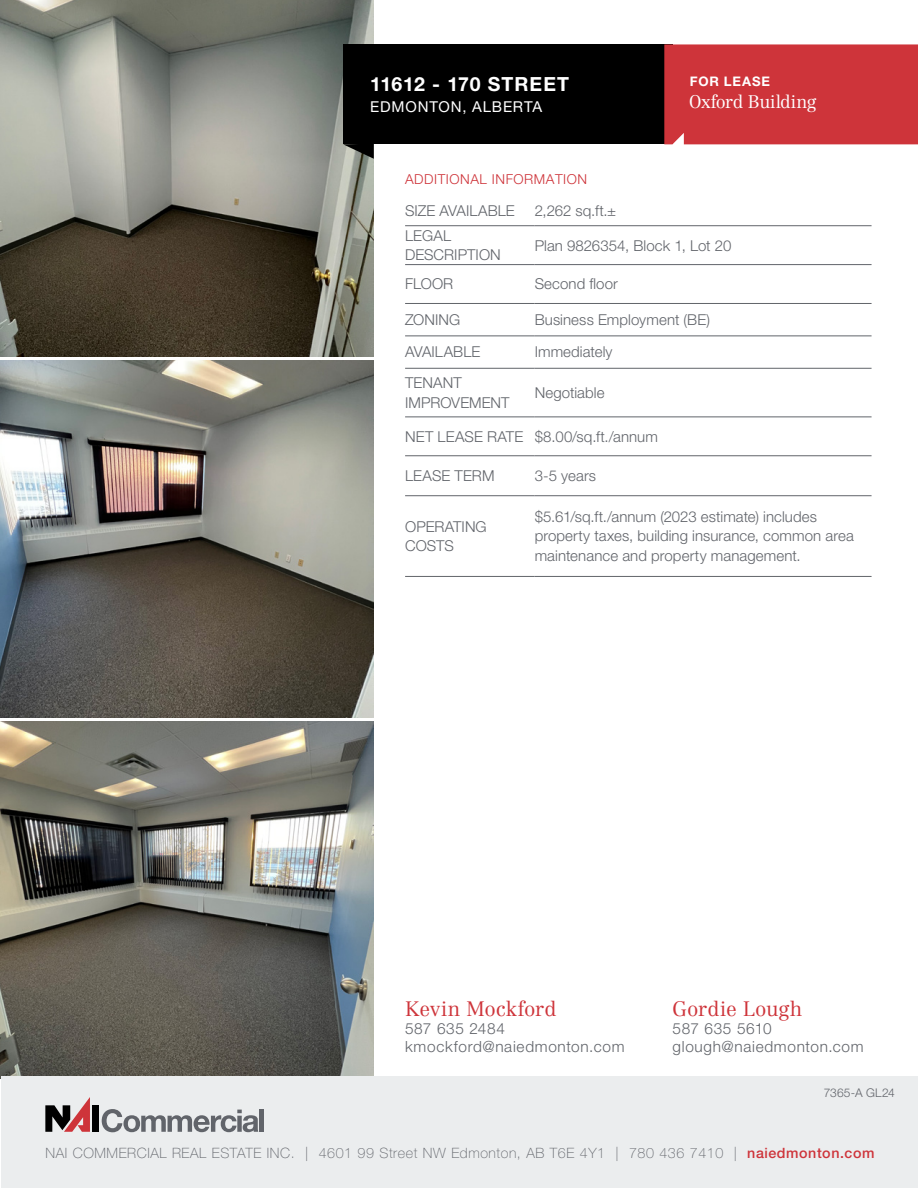
<style>
.page{position:relative;width:918px;height:1188px;background:#fff}
.page>*{position:absolute;margin:0;border:0;box-sizing:border-box;transform-origin:0 0}
.t1{font:300 20.55px "Centennial LT Std";letter-spacing:.005em;color:#ce343a}
.t2{font:700 19.5px "Helvetica Neue LT Std";letter-spacing:.04em;color:#fff}
.t3{font:300 18px "Centennial LT Std";letter-spacing:-.015em;color:#fff}
.t4{font:300 15.45px "Helvetica Neue LT Std";letter-spacing:.045em;color:#61646a}
.t5{font:300 15px/19.5px "Helvetica Neue LT Std";letter-spacing:.005em;color:#61646a}
.t6{font:15px "Helvetica Neue LT Std";letter-spacing:.055em;color:#fff}
.t7{font:100 14.25px "Helvetica Neue LT Std";letter-spacing:.04em;color:#61646a}
.t8{font:300 13.65px "Helvetica Neue LT Std";letter-spacing:.04em;color:#ce343a}
.t9{font:700 13.2px "Helvetica Neue LT Std";letter-spacing:.065em;color:#fff}
.t10{font:300 12px "Helvetica Neue LT Std";letter-spacing:.015em;color:#61646a}
.s1{font-weight:500;color:#ce343a}
</style>
<div class="page">
<img style="left:0;top:0;width:374px;height:356px">
<img style="left:0;top:360px;width:374px;height:358px">
<img style="left:0;top:721px;width:374px;height:358px">
<div style="left:1px;top:1077px;width:917px;height:111px;background:#ebedee"></div>
<div style="left:92px;top:1105px;width:7px;height:27px;background:#000"></div>
<svg style="left:45px;top:1097px;width:45px;height:35px"></svg>
<svg style="left:102px;top:1109px;width:156px;height:23px"></svg>
<div style="left:259px;top:1110px;width:5px;height:22px;background:#61646a"></div>
<div style="left:343px;top:44px;width:330px;height:100px;background:#000"></div>
<div style="left:664px;top:44px;width:254px;height:100px;background:#ce343a"></div>
<hr style="left:405px;top:225px;width:130px;height:1px;background:#61646a">
<hr style="left:535px;top:225px;width:337px;height:1px;background:#61646a">
<hr style="left:405px;top:264px;width:130px;height:1px;background:#61646a">
<hr style="left:535px;top:264px;width:337px;height:1px;background:#61646a">
<hr style="left:405px;top:303px;width:130px;height:1px;background:#61646a">
<hr style="left:535px;top:303px;width:337px;height:1px;background:#61646a">
<hr style="left:405px;top:336px;width:130px;height:1px;background:#61646a">
<hr style="left:535px;top:336px;width:337px;height:1px;background:#61646a">
<hr style="left:405px;top:368px;width:130px;height:1px;background:#61646a">
<hr style="left:535px;top:368px;width:337px;height:1px;background:#61646a">
<hr style="left:405px;top:417px;width:130px;height:1px;background:#61646a">
<hr style="left:535px;top:417px;width:337px;height:1px;background:#61646a">
<hr style="left:405px;top:456px;width:130px;height:1px;background:#61646a">
<hr style="left:535px;top:456px;width:337px;height:1px;background:#61646a">
<hr style="left:405px;top:495px;width:130px;height:1px;background:#61646a">
<hr style="left:535px;top:495px;width:337px;height:1px;background:#61646a">
<hr style="left:405px;top:576px;width:130px;height:1px;background:#61646a">
<hr style="left:535px;top:576px;width:337px;height:1px;background:#61646a">
<svg style="left:343px;top:144px;width:31px;height:15px"></svg>
<p class="t2" style="left:370px;top:72px;width:200px">11612 - 170 STREET</p>
<p class="t6" style="left:370px;top:98px;width:173px">EDMONTON, ALBERTA</p>
<p class="t8" style="left:405px;top:170px;width:184px">ADDITIONAL INFORMATION</p>
<p class="t9" style="left:690px;top:73px;width:82px">FOR LEASE</p>
<p class="t3" style="left:689px;top:91px;width:129px">Oxford Building</p>
<p class="t5" style="left:405px;top:200px;width:111px">SIZE AVAILABLE</p>
<p class="t5" style="left:535px;top:200px;width:83px">2,262 sq.ft.±</p>
<p class="t5" style="left:405px;top:225px;width:97px">LEGAL<br>DESCRIPTION</p>
<p class="t5" style="left:535px;top:235px;width:198px">Plan 9826354, Block 1, Lot 20</p>
<p class="t5" style="left:405px;top:274px;width:50px">FLOOR</p>
<p class="t5" style="left:535px;top:274px;width:85px">Second floor</p>
<p class="t5" style="left:405px;top:310px;width:57px">ZONING</p>
<p class="t5" style="left:535px;top:310px;width:177px">Business Employment (BE)</p>
<p class="t5" style="left:405px;top:342px;width:77px">AVAILABLE</p>
<p class="t5" style="left:535px;top:342px;width:79px">Immediately</p>
<p class="t5" style="left:405px;top:373px;width:106px">TENANT<br>IMPROVEMENT</p>
<p class="t5" style="left:535px;top:383px;width:71px">Negotiable</p>
<p class="t5" style="left:405px;top:426px;width:120px">NET LEASE RATE</p>
<p class="t5" style="left:535px;top:426px;width:125px">$8.00/sq.ft./annum</p>
<p class="t5" style="left:405px;top:466px;width:91px">LEASE TERM</p>
<p class="t5" style="left:535px;top:466px;width:63px">3-5 years</p>
<p class="t5" style="left:405px;top:516px;width:83px">OPERATING<br>COSTS</p>
<p class="t5" style="left:535px;top:507px;width:321px">$5.61/sq.ft./annum (2023 estimate) includes property taxes, building insurance, common area maintenance and property management.</p>
<p class="t1" style="left:405px;top:997px;width:153px">Kevin Mockford</p>
<p class="t4" style="left:405px;top:1019px;width:101px">587 635 2484</p>
<p class="t4" style="left:405px;top:1037px;width:221px">kmockford@naiedmonton.com</p>
<p class="t1" style="left:673px;top:997px;width:131px">Gordie Lough</p>
<p class="t4" style="left:673px;top:1019px;width:101px">587 635 5610</p>
<p class="t4" style="left:673px;top:1037px;width:193px">glough@naiedmonton.com</p>
<p class="t10" style="left:824px;top:1086px;width:73px">7365-A GL24</p>
<p class="t7" style="left:46px;top:1145px;width:830px">NAI COMMERCIAL REAL ESTATE INC. | 4601 99 Street NW Edmonton, AB T6E 4Y1 | 780 436 7410 | <span class="s1">naiedmonton.com</span></p>
</div>
